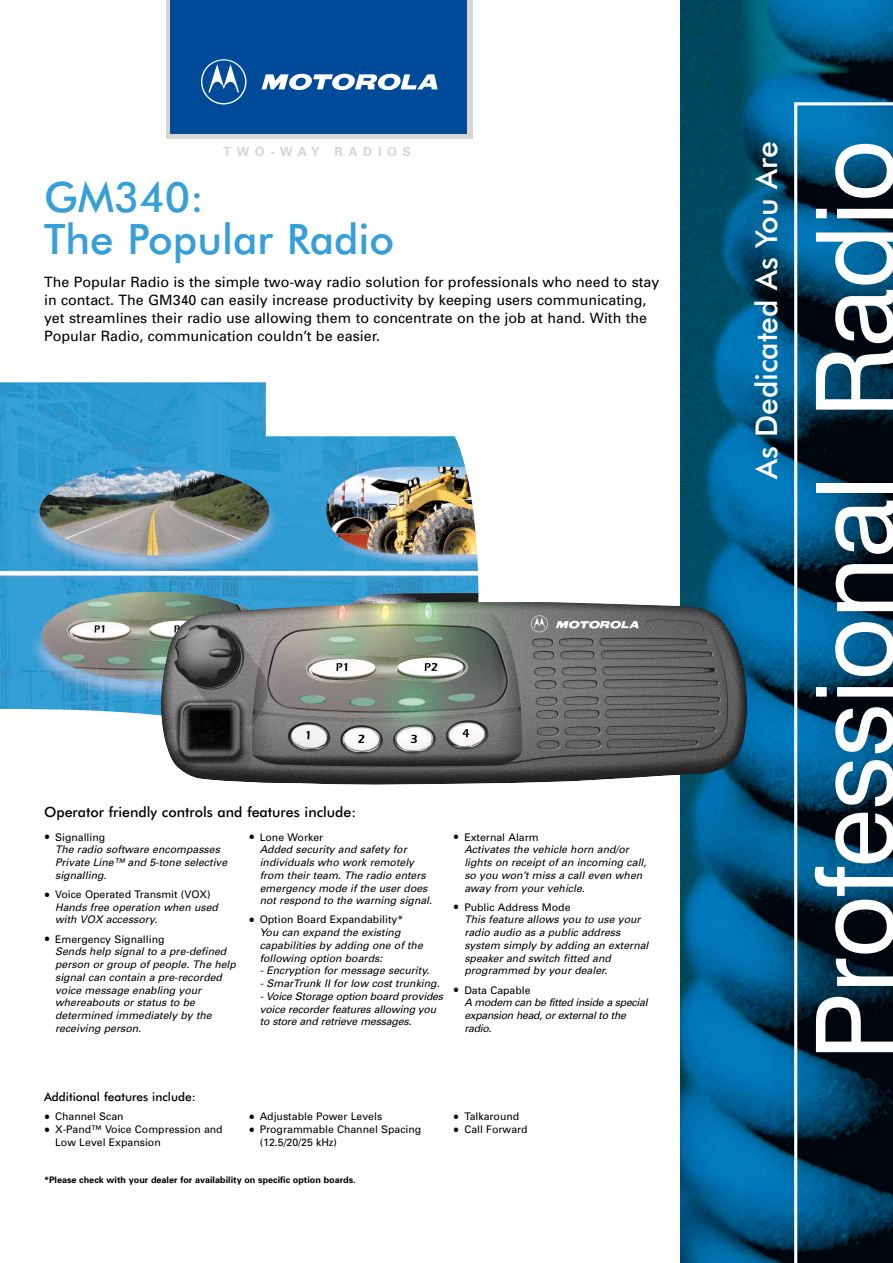
<style>
.page{position:relative;width:893px;height:1263px;background:#fff}
.page>*{position:absolute;margin:0;border:0;box-sizing:border-box;transform-origin:0 0}
.t1{font:107.7px "Swiss 721 BT";letter-spacing:-.005em;color:#fff}
.t2{font:500 42px/42px "Futura BT";color:#369fd8}
.t3{font:500 30px "Futura BT";letter-spacing:-.005em;color:#fff}
.t4{font:14.25px/18px "Univers";color:#000}
.t5{font:500 14.25px "Futura BT";color:#000}
.t6{font:700 12.6px "Univers";letter-spacing:.45em;color:#d7d5d6}
.t7{font:500 12px "Futura BT";color:#000}
.t8{font:italic 10.5px/12.8px "Univers";color:#000}
.t9{font:10.5px/12.8px "Univers";color:#000}
.t10{font:italic 10.5px/12.8px "Univers";letter-spacing:-.03em;color:#000}
.t11{font:700 9px "Univers";color:#000}
.s1{font-style:normal;font-size:18px}
.s2{font-style:normal}
.s3{font-size:18px}
</style>
<div class="page">
<img style="left:0;top:382px;width:478px;height:334px">
<img style="left:680px;top:0;width:212px;height:1263px">
<div style="left:166px;top:0;width:306px;height:139px;background:#d7d5d6"></div>
<div style="left:171px;top:0;width:296px;height:134px;background:#004b99"></div>
<svg style="left:261px;top:74px;width:176px;height:17px"></svg>
<svg style="left:201px;top:59px;width:45px;height:45px"></svg>
<svg style="left:792px;top:101px;width:100px;height:1162px;background:#083c59"></svg>
<img style="left:161px;top:602px;width:586px;height:183px">
<p class="t6" style="left:223px;top:147px;width:189px">TWO-WAY RADIOS</p>
<h2 class="t2" style="left:44px;top:182px;width:352px">GM340:<br>The Popular Radio</h2>
<p class="t4" style="left:44px;top:274px;width:617px">The Popular Radio is the simple two-way radio solution for professionals who need to stay in contact. The GM340 can easily increase productivity by keeping users communicating, yet streamlines their radio use allowing them to concentrate on the job at hand. With the Popular Radio, communication couldn’t be easier.</p>
<h3 class="t5" style="left:44px;top:807px;width:313px">Operator friendly controls and features include:</h3>
<p class="t8" style="left:55px;top:831px;width:174px;text-indent:-11px"><span class="s1">•</span> <span class="s2">Signalling<br></span>The radio software encompasses<br>Private Line™ and 5-tone selective signalling.</p>
<p class="t8" style="left:55px;top:889px;width:164px;text-indent:-11px"><span class="s1">•</span> <span class="s2">Voice Operated Transmit (VOX)<br></span>Hands free operation when used with VOX accessory.</p>
<p class="t8" style="left:55px;top:933px;width:182px;text-indent:-11px"><span class="s1">•</span> <span class="s2">Emergency Signalling<br></span>Sends help signal to a pre-defined person or group of people. The help signal can contain a pre-recorded voice message enabling your whereabouts or status to be determined immediately by the receiving person.</p>
<p class="t8" style="left:260px;top:831px;width:174px;text-indent:-11px"><span class="s1">•</span> <span class="s2">Lone Worker<br></span>Added security and safety for individuals who work remotely from their team. The radio enters emergency mode if the user does not respond to the warning signal.</p>
<p class="t8" style="left:260px;top:914px;width:165px;text-indent:-11px"><span class="s1">•</span> <span class="s2">Option Board Expandability*<br></span>You can expand the existing capabilities by adding one of the following option boards:</p>
<p class="t8" style="left:260px;top:965px;width:171px">- Encryption for message security.</p>
<p class="t8" style="left:260px;top:978px;width:181px">- SmarTrunk II for low cost trunking.</p>
<p class="t8" style="left:260px;top:991px;width:185px">- Voice Storage option board provides voice recorder features allowing you to store and retrieve messages.</p>
<p class="t8" style="left:464px;top:831px;width:183px;text-indent:-11px"><span class="s1">•</span> <span class="s2">External Alarm<br></span>Activates the vehicle horn and/or lights on receipt of an incoming call, so you won’t miss a call even when away from your vehicle.</p>
<p class="t8" style="left:464px;top:902px;width:186px;text-indent:-11px"><span class="s1">•</span> <span class="s2">Public Address Mode<br></span>This feature allows you to use your radio audio as a public address system simply by adding an external speaker and switch fitted and programmed by your dealer.</p>
<p class="t10" style="left:464px;top:984px;width:185px;text-indent:-11px"><span class="s1">•</span> <span class="s2">Data Capable<br></span>A modem can be fitted inside a special expansion head, or external to the radio.</p>
<p class="t7" style="left:44px;top:1092px;width:153px">Additional features include:</p>
<p class="t9" style="left:44px;top:1111px;width:81px"><span class="s3">•</span> Channel Scan</p>
<p class="t9" style="left:55px;top:1124px;width:169px;text-indent:-11px"><span class="s3">•</span> X-Pand™ Voice Compression and<br>Low Level Expansion</p>
<p class="t9" style="left:249px;top:1111px;width:135px"><span class="s3">•</span> Adjustable Power Levels</p>
<p class="t9" style="left:260px;top:1124px;width:163px;text-indent:-11px"><span class="s3">•</span> Programmable Channel Spacing (12.5/20/25 kHz)</p>
<p class="t11" style="left:44px;top:1177px;width:313px">*Please check with your dealer for availability on specific option boards.</p>
<p class="t9" style="left:453px;top:1111px;width:67px"><span class="s3">•</span> Talkaround</p>
<p class="t9" style="left:453px;top:1124px;width:76px"><span class="s3">•</span> Call Forward</p>
<h3 class="t3" style="left:755px;top:479px;width:338px;rotate:-90deg">As Dedicated As You Are</h3>
<h1 class="t1" style="left:820px;top:1060px;width:922px;rotate:-90deg">Professional Radio</h1>
</div>
